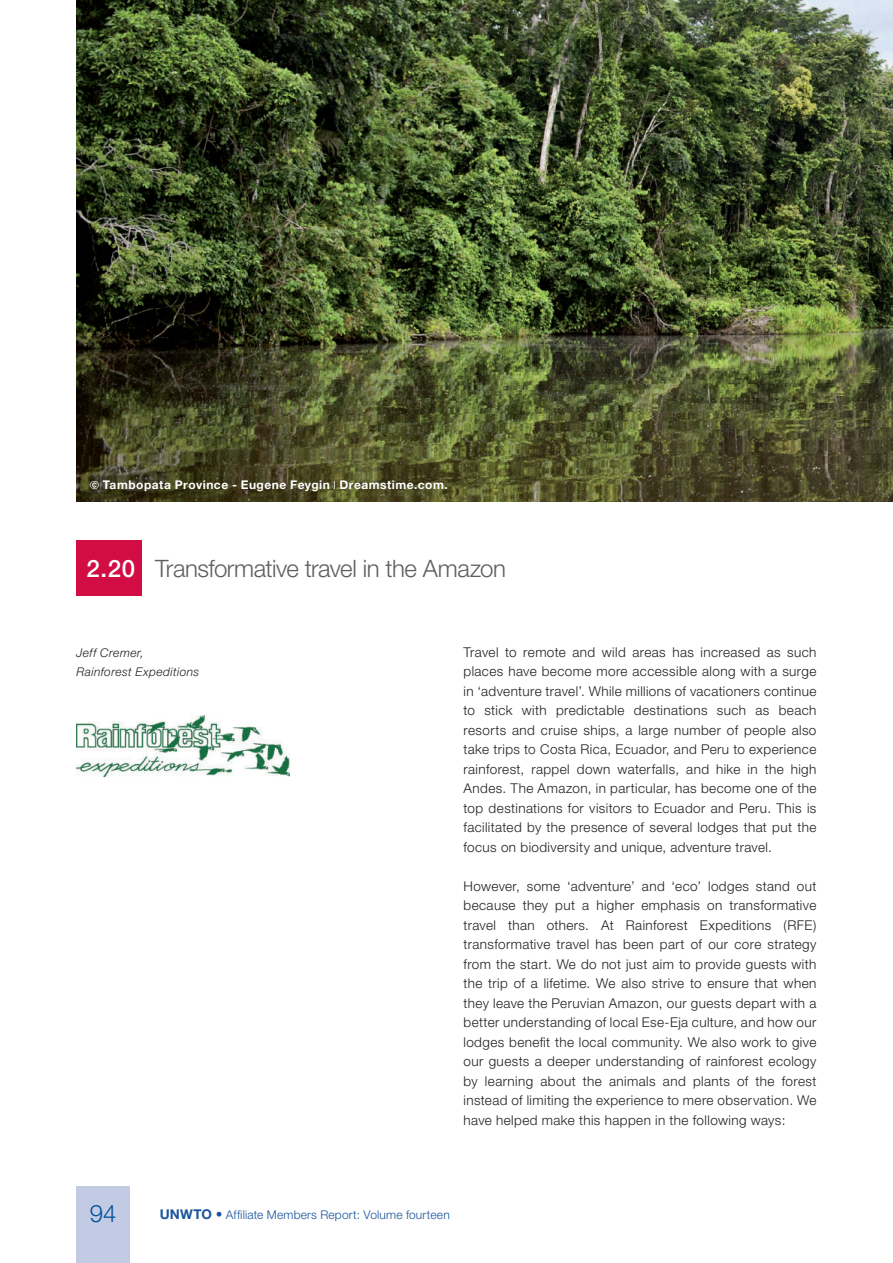
<style>
.page{position:relative;width:893px;height:1263px;background:#fff}
.page>*{position:absolute;margin:0;border:0;box-sizing:border-box;transform-origin:0 0}
.t1{font:300 24px "Helvetica Neue";letter-spacing:-.02em;color:#5f5f62}
.t2{font:300 24px "Helvetica Neue";color:#01529a}
.t3{font:300 13.5px/19.5px "Helvetica Neue";letter-spacing:.03em;color:#231f20;text-align:justify}
.t4{font:700 12px "Helvetica Neue";letter-spacing:.04em;color:#fff}
.t5{font:300 12px "Helvetica Neue";letter-spacing:.015em;color:#1a549c}
.t6{font:italic 300 12px/19.5px "Helvetica Neue";letter-spacing:.035em;color:#231f20}
.s1{font-weight:500;color:#fff}
.s2{font-weight:700;font-size:13.5px}
</style>
<div class="page">
<div style="left:77px;top:1186px;width:53px;height:77px;background:#c2cbe3"></div>
<img style="left:77px;top:0;width:816px;height:502px">
<div style="left:77px;top:540px;width:65px;height:55px;background:#d20d44"></div>
<img style="left:77px;top:715px;width:212px;height:61px">
<svg style="left:90px;top:481px;width:9px;height:8px"></svg>
<p class="t4" style="left:103px;top:478px;width:347px">Tambopata Province - Eugene Feygin ❘ Dreamstime.com.</p>
<h1 class="t1" style="left:86px;top:554px;width:421px"><span class="s1">2.20</span> Transformative travel in the Amazon</h1>
<p class="t6" style="left:77px;top:642px;width:124px">Jeff Cremer,<br>Rainforest Expeditions</p>
<p class="t3" style="left:463px;top:642px;width:354px">Travel to remote and wild areas has increased as such places have become more accessible along with a surge in ‘adventure travel’. While millions of vacationers continue to stick with predictable destinations such as beach resorts and cruise ships, a large number of people also take trips to Costa Rica, Ecuador, and Peru to experience rainforest, rappel down waterfalls, and hike in the high Andes. The Amazon, in particular, has become one of the top destinations for visitors to Ecuador and Peru. This is facilitated by the presence of several lodges that put the focus on biodiversity and unique, adventure travel.</p>
<p class="t3" style="left:463px;top:876px;width:354px">However, some ‘adventure’ and ‘eco’ lodges stand out because they put a higher emphasis on transformative travel than others. At Rainforest Expeditions (RFE) transformative travel has been part of our core strategy from the start. We do not just aim to provide guests with the trip of a lifetime. We also strive to ensure that when they leave the Peruvian Amazon, our guests depart with a better understanding of local Ese-Eja culture, and how our lodges benefit the local community. We also work to give our guests a deeper understanding of rainforest ecology by learning about the animals and plants of the forest instead of limiting the experience to mere observation. We have helped make this happen in the following ways:</p>
<h1 class="t2" style="left:90px;top:1199px;width:28px">94</h1>
<p class="t5" style="left:160px;top:1207px;width:292px"><span class="s2">UNWTO •</span> Affiliate Members Report: Volume fourteen</p>
</div>
